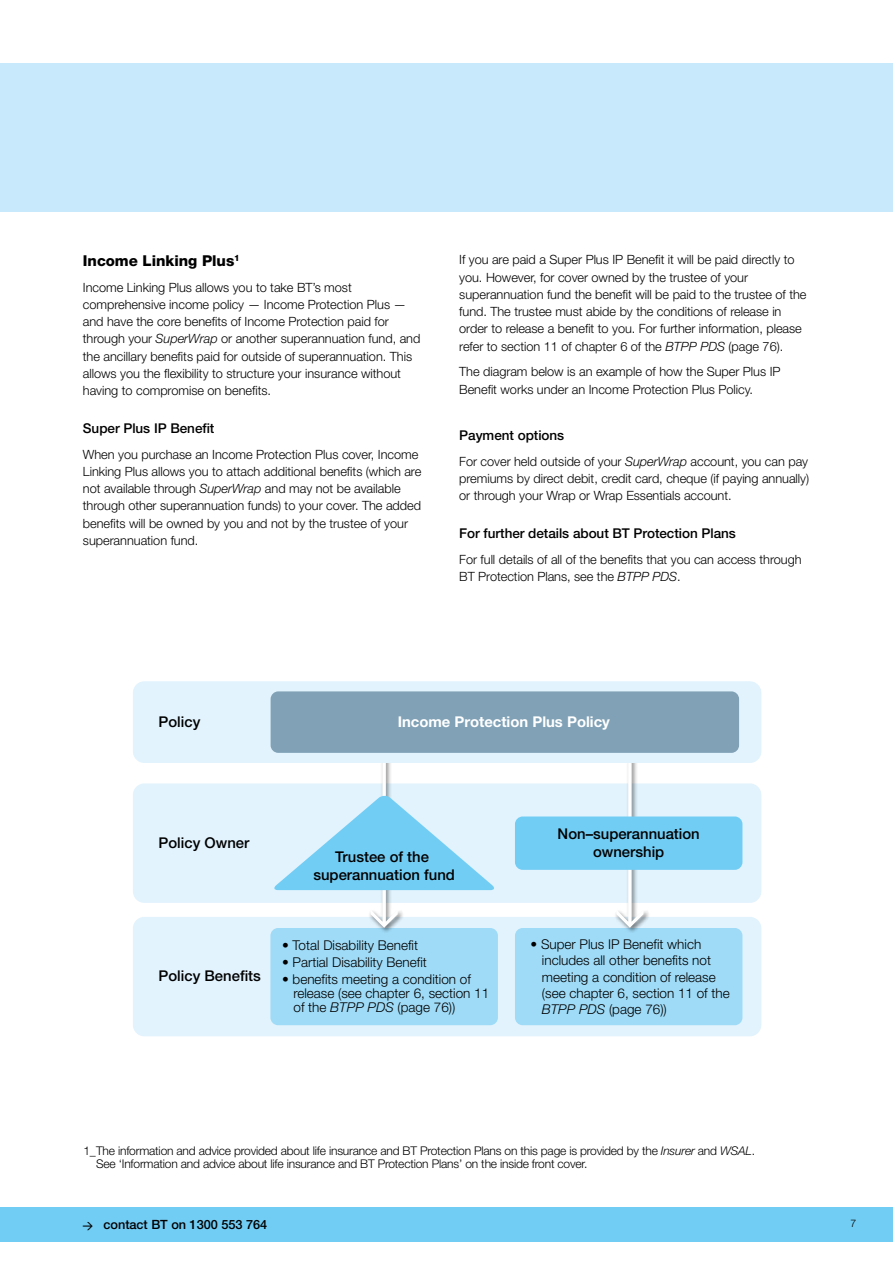
<style>
.page{position:relative;width:893px;height:1263px;background:#fff}
.page>*{position:absolute;margin:0;border:0;box-sizing:border-box;transform-origin:0 0}
.t1{font:800 15px "Helvetica Neue LT";letter-spacing:-.005em;color:#000}
.t2{font:500 14.85px/17.9px "Helvetica Neue LT";color:#000;text-align:center}
.t3{font:700 14.85px "Helvetica Neue LT";color:#fff}
.t4{font:300 13.5px/16.2px "Helvetica Neue LT";color:#000}
.t5{font:500 13.5px "Helvetica Neue LT";letter-spacing:-.005em;color:#000}
.t6{font:300 12.75px/17.2px "Helvetica Neue LT";letter-spacing:-.005em;color:#000}
.t7{font:500 12.75px "Helvetica Neue LT";letter-spacing:-.005em;color:#000}
.t8{font:300 12px/12.8px "Helvetica Neue LT";letter-spacing:-.015em;color:#000}
.t9{font:300 10.5px "Helvetica Neue LT";color:#000}
.s1{font-style:italic}
.s2{font-family:"DIN";font-size:10.5px}
</style>
<div class="page">
<div style="left:0;top:1208px;width:893px;height:34px;background:#72cdf4"></div>
<div style="left:0;top:63px;width:893px;height:149px;background:#c8e9fb"></div>
<div style="left:133px;top:917px;width:628px;height:119px;background:#e2f3fd;border-radius:11px"></div>
<div style="left:270px;top:928px;width:228px;height:97px;background:#9fdbf7;border-radius:8px"></div>
<div style="left:515px;top:928px;width:227px;height:97px;background:#9fdbf7;border-radius:8px"></div>
<div style="left:133px;top:783px;width:628px;height:120px;background:#e2f3fd;border-radius:11px"></div>
<img style="left:380px;top:928px;width:12px;height:4px">
<img style="left:612px;top:783px;width:39px;height:149px">
<svg style="left:616px;top:763px;width:27px;height:165px"></svg>
<svg style="left:273px;top:763px;width:222px;height:165px"></svg>
<div style="left:515px;top:816px;width:227px;height:54px;background:#72cdf4;border-radius:8px"></div>
<div style="left:133px;top:681px;width:628px;height:82px;background:#e2f3fd;border-radius:11px"></div>
<div style="left:271px;top:691px;width:468px;height:62px;background:#80a1b6;border-radius:8px"></div>
<p class="t1" style="left:83px;top:252px;width:158px">Income Linking Plus<sup>1</sup></p>
<p class="t6" style="left:83px;top:278px;width:339px">Income Linking Plus allows you to take BT’s most comprehensive income policy — Income Protection Plus — and have the core benefits of Income Protection paid for through your <span class="s1">SuperWrap</span> or another superannuation fund, and the ancillary benefits paid for outside of superannuation. This allows you the flexibility to structure your insurance without having to compromise on benefits.</p>
<p class="t5" style="left:83px;top:420px;width:133px">Super Plus IP Benefit</p>
<p class="t6" style="left:83px;top:445px;width:340px">When you purchase an Income Protection Plus cover, Income Linking Plus allows you to attach additional benefits (which are not available through <span class="s1">SuperWrap</span> and may not be available through other superannuation funds) to your cover. The added benefits will be owned by you and not by the trustee of your superannuation fund.</p>
<p class="t6" style="left:459px;top:251px;width:349px">If you are paid a Super Plus IP Benefit it will be paid directly to you. However, for cover owned by the trustee of your superannuation fund the benefit will be paid to the trustee of the fund. The trustee must abide by the conditions of release in order to release a benefit to you. For further information, please refer to section 11 of chapter 6 of the <span class="s1">BTPP PDS</span> (page 76).</p>
<p class="t6" style="left:459px;top:363px;width:323px">The diagram below is an example of how the Super Plus IP<br>Benefit works under an Income Protection Plus Policy.</p>
<p class="t5" style="left:459px;top:427px;width:106px">Payment options</p>
<p class="t6" style="left:459px;top:452px;width:351px;text-align:justify">For cover held outside of your <span class="s1">SuperWrap</span> account, you can pay premiums by direct debit, credit card, cheque (if paying annually) or through your Wrap or Wrap Essentials account.</p>
<p class="t5" style="left:459px;top:525px;width:278px">For further details about BT Protection Plans</p>
<p class="t6" style="left:459px;top:550px;width:344px">For full details of all of the benefits that you can access through<br>BT Protection Plans, see the <span class="s1">BTPP PDS</span>.</p>
<p class="t2" style="left:159px;top:712px;width:43px">Policy</p>
<p class="t3" style="left:398px;top:712px;width:214px">Income Protection Plus Policy</p>
<p class="t2" style="left:159px;top:833px;width:92px">Policy Owner</p>
<p class="t2" style="left:313px;top:848px;width:143px">Trustee of the superannuation fund</p>
<p class="t2" style="left:159px;top:967px;width:104px">Policy Benefits</p>
<p class="t4" style="left:282px;top:937px;width:138px">• Total Disability Benefit</p>
<p class="t4" style="left:282px;top:954px;width:146px">• Partial Disability Benefit</p>
<p class="t4" style="left:293px;top:972px;width:197px;line-height:14.2px;text-indent:-11px">• benefits meeting a condition of release (see chapter 6, section 11 of the <span class="s1">BTPP PDS</span> (page 76))</p>
<p class="t2" style="left:558px;top:825px;width:144px">Non–superannuation ownership</p>
<p class="t4" style="left:542px;top:936px;width:190px;text-indent:-11px">• Super Plus IP Benefit which includes all other benefits not meeting a condition of release (see chapter 6, section 11 of the<br><span class="s1">BTPP PDS</span> (page 76))</p>
<p class="t8" style="left:96px;top:1144px;width:660px;text-indent:-13px">1_The information and advice provided about life insurance and BT Protection Plans on this page is provided by the <span class="s1">Insurer</span> and <span class="s1">WSAL</span>.<br>See ‘Information and advice about life insurance and BT Protection Plans’ on the inside front cover.</p>
<p class="t7" style="left:61px;top:1217px;width:208px"><sup>&gt;</sup> <span class="s2">&gt;</span> contact BT on 1300 553 764</p>
<p class="t9" style="left:850px;top:1217px;width:7px">7</p>
</div>
